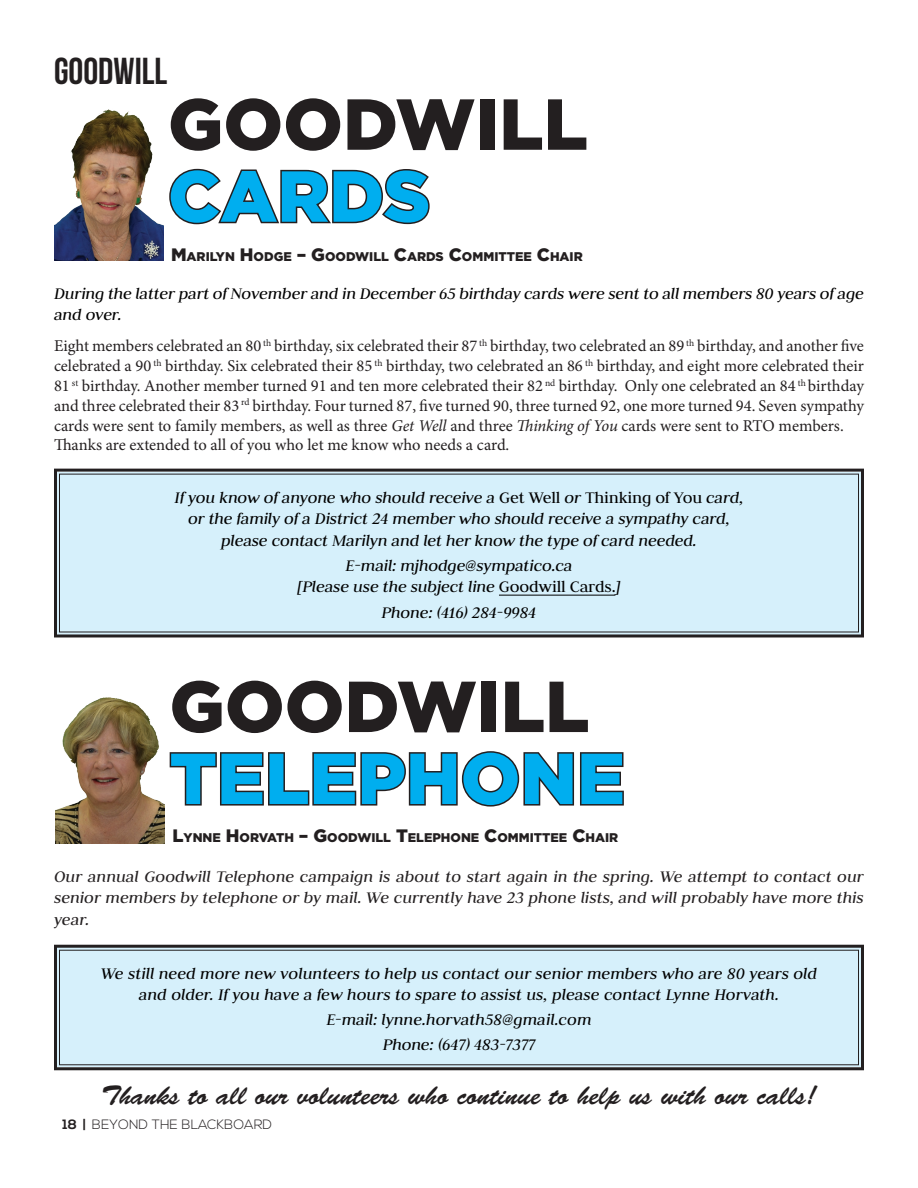
<style>
.page{position:relative;width:918px;height:1188px;background:#fff}
.page>*{position:absolute;margin:0;border:0;box-sizing:border-box;transform-origin:0 0}
.t1{font:900 72px "Gotham";color:#231f20}
.t2{font:900 72px "Gotham";color:#00aeef}
.Sub_Title{font:37.5px "Bebas Neue";color:#231f20}
.t3{font:27px "Brush Script Std";color:#231f20}
.t4{font:italic 18px/21.6px "Judson";letter-spacing:-.01em;color:#000}
.t5{font:italic 18px/21.6px "Judson";color:#231f20;text-align:justify}
.t6{font:16.5px/19.8px "Minion Pro";color:#231f20;text-align:justify}
.t7{font:300 13.5px "Nexa";color:#231f20}
.t8{font:900 12.6px "Gotham";color:#231f20}
.s1{font-size:18px}
.s2{font-style:italic}
.s3{font-style:normal}
.s4{font-weight:700}
</style>
<div class="page">
<svg style="left:169px;top:751px;width:455px;height:56px"></svg>
<svg style="left:169px;top:168px;width:261px;height:57px"></svg>
<svg style="left:54px;top:468px;width:810px;height:170px;background:#cce4ee"></svg>
<img style="left:54px;top:109px;width:109px;height:152px">
<img style="left:55px;top:697px;width:109px;height:146px">
<svg style="left:54px;top:944px;width:810px;height:127px;background:#c9e0ea"></svg>
<p class="Sub_Title" style="left:54px;top:51px;width:115px">GOODWILL</p>
<p class="t1" style="left:168px;top:83px;width:421px">GOODWILL</p>
<p class="t2" style="left:168px;top:155px;width:264px">CARDS</p>
<p class="t8" style="left:171px;top:249px;width:413px"><span class="s1">M</span>ARILYN <span class="s1">H</span>ODGE <span class="s1">– G</span>OODWILL <span class="s1">C</span>ARDS <span class="s1">C</span>OMM ITTEE <span class="s1">C</span>HAIR</p>
<p class="t4" style="left:54px;top:282px;width:811px">During the latter part of November and in December 65 birthday cards were sent to all members 80 years of age and over.</p>
<p class="t6" style="left:54px;top:336px;width:812px">Eight members celebrated an 80 <sup>th</sup> birthday, six celebrated their 87 <sup>th</sup> birthday, two celebrated an 89 <sup>th</sup> birthday, and another five celebrated a 90 <sup>th</sup> birthday. Six celebrated their 85 <sup>th</sup> birthday, two celebrated an 86 <sup>th</sup> birthday, and eight more celebrated their 81 <sup>st</sup> birthday. Another member turned 91 and ten more celebrated their 82 <sup>nd</sup> birthday. Only one celebrated an 84 <sup>th</sup> birthday and three celebrated their 83 <sup>rd</sup> birthday. Four turned 87, five turned 90, three turned 92, one more turned 94. Seven sympathy cards were sent to family members, as well as three <span class="s2">Get Well</span> and three <span class="s2">Thinking of You</span> cards were sent to RTO members.</p>
<p class="t6" style="left:54px;top:435px;width:457px">Thanks are extended to all of you who let me know who needs a card.</p>
<p class="t4" style="left:175px;top:486px;width:570px">If you know of anyone who should receive a <span class="s3">Get Well</span> or <span class="s3">Thinking of You</span> card,</p>
<p class="t4" style="left:188px;top:508px;width:543px">or the family of a District 24 member who should receive a sympathy card,</p>
<p class="t4" style="left:221px;top:529px;width:477px">please contact Marilyn and let her know the type of card needed.</p>
<p class="t4" style="left:345px;top:554px;width:229px">E-mail: mjhodge@sympatico.ca</p>
<p class="t4" style="left:297px;top:576px;width:325px">[Please use the subject line <span class="s3">Goodwill Cards.</span>]</p>
<p class="t4" style="left:382px;top:601px;width:156px">Phone: (416) 284-9984</p>
<p class="t1" style="left:170px;top:665px;width:421px">GOODWILL</p>
<p class="t2" style="left:170px;top:737px;width:457px">TELEPHONE</p>
<p class="t8" style="left:172px;top:830px;width:447px"><span class="s1">L</span>YNNE <span class="s1">H</span>ORVATH <span class="s1">– G</span>OODWILL <span class="s1">T</span>ELEPHONE <span class="s1">C</span>OMM ITTEE <span class="s1">C</span>HAIR</p>
<p class="t5" style="left:54px;top:865px;width:811px">Our annual Goodwill Telephone campaign is about to start again in the spring. We attempt to contact our senior members by telephone or by mail. We currently have 23 phone lists, and will probably have more this year.</p>
<p class="t4" style="left:101px;top:962px;width:718px;text-align:center">We still need more new volunteers to help us contact our senior members who are 80 years old and older. If you have a few hours to spare to assist us, please contact Lynne Horvath.</p>
<p class="t4" style="left:326px;top:1009px;width:267px">E-mail: lynne.horvath58@gmail.com</p>
<p class="t4" style="left:383px;top:1034px;width:154px">Phone: (647) 483-7377</p>
<p class="t3" style="left:101px;top:1080px;width:717px">Thanks to all our volunteers who continue to help us with our calls!</p>
<p class="t7" style="left:63px;top:1117px;width:211px"><span class="s4">18 |</span> BEYOND THE BLACKBOARD</p>
</div>
